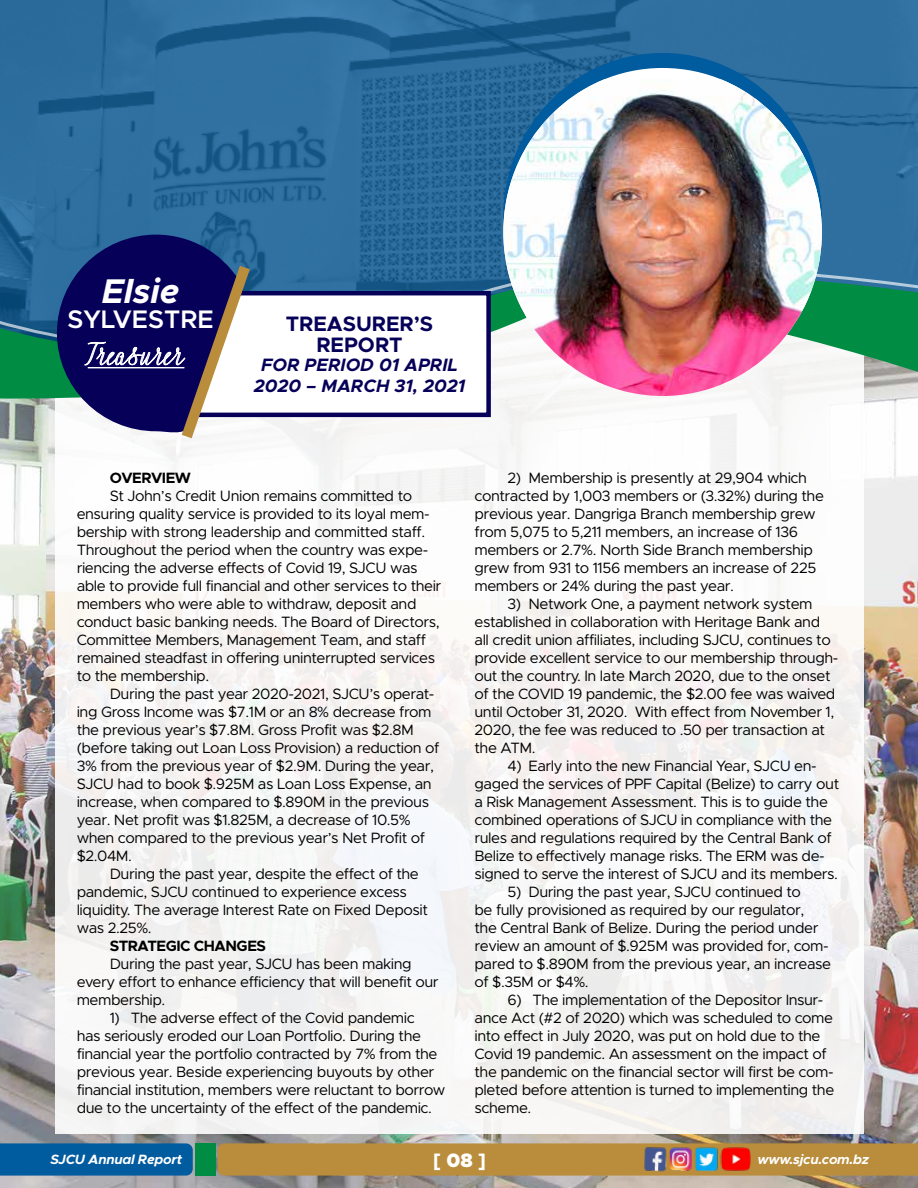
<style>
.page{position:relative;width:918px;height:1188px;background:#fff}
.page>*{position:absolute;margin:0;border:0;box-sizing:border-box;transform-origin:0 0}
.t1{font:italic 700 34.5px "Metropolis";color:#fff}
.t2{font:28.5px "Nightingale";color:#fff}
.t3{font:600 25.5px "Metropolis";color:#fff}
.t4{font:700 21px/21px "Metropolis";color:#060058;text-align:center}
.t5{font:900 21px "Metropolis";color:#fff}
.t6{font:900 19.5px "Metropolis";color:#fff}
.t7{font:italic 700 18px/21px "Metropolis";color:#060058;text-align:center}
.t8{font:15px/18px "Metropolis";letter-spacing:-.03em;color:#000}
.t9{font:700 15px "Metropolis";letter-spacing:-.03em;color:#000}
.t10{font:italic 700 13.5px "Metropolis";letter-spacing:-.02em;color:#fff}
</style>
<div class="page">
<img style="left:0;top:418px;width:918px;height:770px">
<div style="left:55px;top:317px;width:809px;height:817px;background:#f8f7f6"></div>
<img style="left:0;top:0;width:918px;height:238px">
<svg style="left:0;top:238px;width:918px;height:180px"></svg>
<svg style="left:0;top:266px;width:918px;height:86px;background:#1e7879"></svg>
<div style="left:175px;top:293px;width:314px;height:122px;background:#fff"></div>
<div style="left:172px;top:291px;width:319px;height:126px;border:4px solid #060058"></div>
<svg style="left:57px;top:235px;width:201px;height:204px"></svg>
<hr style="left:88px;top:367px;width:96px;height:1px;background:#fff">
<svg style="left:503px;top:53px;width:319px;height:328px;fill:#005b9f"></svg>
<img style="left:503px;top:79px;width:319px;height:317px">
<svg style="left:0;top:1143px;width:918px;height:33px;background:#858157"></svg>
<img style="left:643px;top:1146px;width:109px;height:27px">
<div style="left:408px;top:1151px;width:103px;height:23px;background:#b98d3b"></div>
<h1 class="t1" style="left:102px;top:269px;width:79px">Elsie</h1>
<h3 class="t3" style="left:67px;top:303px;width:148px">SYLVESTRE</h3>
<h2 class="t2" style="left:88px;top:336px;width:98px">Treasurer</h2>
<h3 class="t4" style="left:286px;top:313px;width:149px">TREASURER’S<br>REPORT</h3>
<p class="t7" style="left:254px;top:355px;width:213px">FOR PERIOD 01 APRIL<br>2020 – MARCH 31, 2021</p>
<p class="t9" style="left:110px;top:468px;width:83px">OVERVIEW</p>
<p class="t8" style="left:77px;top:487px;width:366px;text-indent:33px">St John’s Credit Union remains committed to ensuring quality service is provided to its loyal mem&shy;bership with strong leadership and committed staff.<br>Throughout the period when the country was expe&shy;riencing the adverse effects of Covid 19, SJCU was able to provide full financial and other services to their members who were able to withdraw, deposit and conduct basic banking needs. The Board of Directors, Committee Members, Management Team, and staff remained steadfast in offering uninterrupted services to the membership.</p>
<p class="t8" style="left:77px;top:685px;width:364px;text-indent:33px">During the past year 2020-2021, SJCU’s operat&shy;ing Gross Income was $7.1M or an 8% decrease from the previous year’s $7.8M. Gross Profit was $2.8M (before taking out Loan Loss Provision) a reduction of 3% from the previous year of $2.9M. During the year, SJCU had to book $.925M as Loan Loss Expense, an increase, when compared to $.890M in the previous year. Net profit was $1.825M, a decrease of 10.5% when compared to the previous year’s Net Profit of $2.04M.</p>
<p class="t8" style="left:77px;top:865px;width:353px;text-indent:33px">During the past year, despite the effect of the pandemic, SJCU continued to experience excess liquidity. The average Interest Rate on Fixed Deposit was 2.25%.</p>
<p class="t9" style="left:110px;top:936px;width:158px">STRATEGIC CHANGES</p>
<p class="t8" style="left:77px;top:955px;width:364px;text-indent:33px">During the past year, SJCU has been making every effort to enhance efficiency that will benefit our membership.</p>
<p class="t8" style="left:77px;top:1009px;width:370px;text-indent:33px">1) The adverse effect of the Covid pandemic<br>has seriously eroded our Loan Portfolio. During the financial year the portfolio contracted by 7% from the previous year. Beside experiencing buyouts by other financial institution, members were reluctant to borrow due to the uncertainty of the effect of the pandemic.</p>
<p class="t8" style="left:475px;top:469px;width:351px;text-indent:33px">2) Membership is presently at 29,904 which contracted by 1,003 members or (3.32%) during the previous year. Dangriga Branch membership grew from 5,075 to 5,211 members, an increase of 136 members or 2.7%. North Side Branch membership grew from 931 to 1156 members an increase of 225 members or 24% during the past year.</p>
<p class="t8" style="left:475px;top:595px;width:365px;text-indent:33px">3) Network One, a payment network system established in collaboration with Heritage Bank and all credit union affiliates, including SJCU, continues to provide excellent service to our membership through&shy;out the country. In late March 2020, due to the onset of the COVID 19 pandemic, the $2.00 fee was waived until October 31, 2020. With effect from November 1, 2020, the fee was reduced to .50 per transaction at the ATM.</p>
<p class="t8" style="left:475px;top:757px;width:366px;text-indent:33px">4) Early into the new Financial Year, SJCU en&shy;gaged the services of PPF Capital (Belize) to carry out a Risk Management Assessment. This is to guide the combined operations of SJCU in compliance with the rules and regulations required by the Central Bank of Belize to effectively manage risks. The ERM was de&shy;signed to serve the interest of SJCU and its members.</p>
<p class="t8" style="left:475px;top:883px;width:358px;text-indent:33px">5) During the past year, SJCU continued to<br>be fully provisioned as required by our regulator,<br>the Central Bank of Belize. During the period under review an amount of $.925M was provided for, com&shy;pared to $.890M from the previous year, an increase of $.35M or $4%.</p>
<p class="t8" style="left:475px;top:991px;width:361px;text-indent:33px">6) The implementation of the Depositor Insur&shy;ance Act (#2 of 2020) which was scheduled to come into effect in July 2020, was put on hold due to the Covid 19 pandemic. An assessment on the impact of the pandemic on the financial sector will first be com&shy;pleted before attention is turned to implementing the scheme.</p>
<h3 class="t5" style="left:434px;top:1147px;width:52px">[ 01 ]</h3>
<p class="t10" style="left:757px;top:1151px;width:113px">www.sjcu.com.bz</p>
<p class="t10" style="left:50px;top:1150px;width:133px">SJCU Annual Report</p>
<h3 class="t6" style="left:433px;top:1148px;width:54px">[ 08 ]</h3>
</div>
